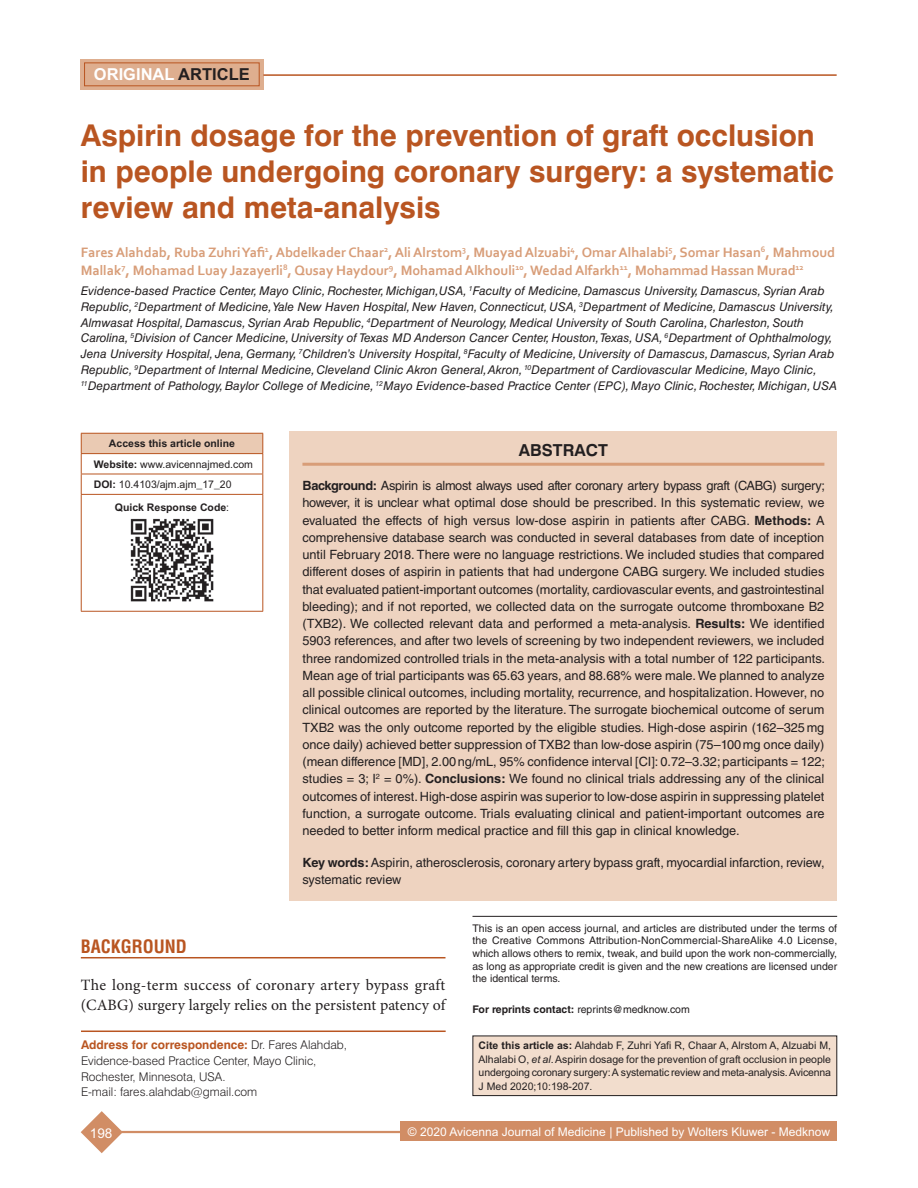
<style>
.page{position:relative;width:918px;height:1188px;background:#fff}
.page>*{position:absolute;margin:0;border:0;box-sizing:border-box;transform-origin:0 0}
.t1{font:700 30px/36px "Swiss 721 BT";color:#b95521}
.t2{font:700 condensed 18px "Helvetica LT Std";color:#b95521}
.t3{font:700 16.5px "Arial MT Std";color:#fff}
.t4{font:700 16.5px "Swiss 721 BT";color:#231f20}
.t5{font:15.75px/19.5px "Minion Pro";letter-spacing:.005em;color:#231f20}
.t6{font:700 14.25px/18px "Corbel";letter-spacing:-.005em;color:#d89d78}
.t7{font:13.5px "Arial MT Std";color:#fff}
.t8{font:12.75px/17.2px "Helvetica LT Std";letter-spacing:-.005em;color:#231f20;text-align:justify}
.t9{font:italic 12px/15.8px "Helvetica LT Std";color:#231f20}
.t10{font:300 12px/15.8px "Swiss 721 BT";color:#231f20}
.t11{font:12px "Arial MT Std";color:#fff}
.t12{font:10.5px/12.6px "Helvetica LT Std";color:#231f20;text-align:justify}
.t13{font:10.5px/13.5px "Arial MT Std";color:#231f20}
.t14{font:700 10.5px "Arial MT Std";color:#231f20}
.s1{color:#231f20}
.s2{font-weight:700}
.s3{font-weight:400}
.s4{font-weight:700;color:#b95521}
.s5{font-style:italic}
</style>
<div class="page">
<svg style="left:81px;top:1111px;width:42px;height:42px"></svg>
<hr style="left:120px;top:1131px;width:382px;height:2px;background:#d18d65">
<div style="left:401px;top:1122px;width:436px;height:19px;background:#d18d65"></div>
<div style="left:80px;top:59px;width:183px;height:31px;background:#deae8f"></div>
<div style="left:84px;top:63px;width:176px;height:23px;border:1px solid #b95521"></div>
<hr style="left:263px;top:74px;width:574px;height:2px;background:#b95521">
<div style="left:81px;top:433px;width:182px;height:21px;background:#eacab3"></div>
<hr style="left:81px;top:433px;width:182px;height:1px;background:#b95521">
<hr style="left:81px;top:453px;width:182px;height:1px;background:#b95521">
<svg style="left:81px;top:434px;width:1px;height:60px"></svg>
<svg style="left:262px;top:434px;width:1px;height:60px"></svg>
<hr style="left:81px;top:474px;width:182px;height:1px;background:#b95521">
<hr style="left:81px;top:495px;width:1px;height:116px;background:#b95521">
<hr style="left:262px;top:495px;width:1px;height:116px;background:#b95521">
<hr style="left:81px;top:494px;width:182px;height:1px;background:#b95521">
<hr style="left:81px;top:611px;width:182px;height:1px;background:#b95521">
<img style="left:130px;top:519px;width:84px;height:83px">
<div style="left:290px;top:432px;width:547px;height:58px;background:#eed3c0"></div>
<hr style="left:302px;top:463px;width:522px;height:3px;background:#d89d78">
<div style="left:290px;top:467px;width:547px;height:387px;background:#eed3c0"></div>
<div style="left:290px;top:843px;width:547px;height:58px;background:#eed3c0"></div>
<hr style="left:81px;top:957px;width:365px;height:1px;background:#b95521">
<hr style="left:81px;top:1031px;width:365px;height:1px;background:#b95521">
<hr style="left:472px;top:916px;width:365px;height:1px;background:#231f20">
<div style="left:473px;top:1036px;width:364px;height:60px;background:#f2ddcd"></div>
<div style="left:472px;top:1036px;width:365px;height:60px;border:1px solid #231f20"></div>
<p class="t3" style="left:94px;top:65px;width:157px">ORIGINAL <span class="s1">ARTICLE</span></p>
<h1 class="t1" style="left:81px;top:117px;width:755px">Aspirin dosage for the prevention of graft occlusion in people undergoing coronary surgery: a systematic review and meta-analysis</h1>
<p class="t6" style="left:81px;top:243px;width:756px">Fares Alahdab, Ruba ZuhriYafi<sup>1</sup>, Abdelkader Chaar<sup>2</sup>, Ali Alrstom<sup>3</sup>, Muayad Alzuabi<sup>4</sup>, Omar Alhalabi<sup>5</sup>, Somar Hasan<sup>6</sup>, Mahmoud<br>Mallak<sup>7</sup>, Mohamad Luay Jazayerli<sup>8</sup>, Qusay Haydour<sup>9</sup>, Mohamad Alkhouli<sup>10</sup>, Wedad Alfarkh<sup>11</sup>, Mohammad Hassan Murad<sup>12</sup></p>
<p class="t9" style="left:81px;top:283px;width:758px">Evidence-based Practice Center, Mayo Clinic, Rochester, Michigan,USA, <sup>1</sup>Faculty of Medicine, Damascus University, Damascus, Syrian Arab Republic, <sup>2</sup>Department of Medicine,Yale New Haven Hospital, New Haven, Connecticut, USA, <sup>3</sup>Department of Medicine, Damascus University, Almwasat Hospital, Damascus, Syrian Arab Republic, <sup>4</sup>Department of Neurology, Medical University of South Carolina, Charleston, South Carolina, <sup>5</sup>Division of Cancer Medicine, University of Texas MD Anderson Cancer Center, Houston,Texas, USA, <sup>6</sup>Department of Ophthalmology, Jena University Hospital, Jena, Germany, <sup>7</sup>Children’s University Hospital, <sup>8</sup>Faculty of Medicine, University of Damascus, Damascus, Syrian Arab Republic, <sup>9</sup>Department of Internal Medicine, Cleveland Clinic Akron General, Akron, <sup>10</sup>Department of Cardiovascular Medicine, Mayo Clinic, <sup>11</sup>Department of Pathology, Baylor College of Medicine, <sup>12</sup>Mayo Evidence-based Practice Center (EPC), Mayo Clinic, Rochester, Michigan, USA</p>
<p class="t13" style="left:94px;top:433px;width:161px;line-height:20.4px;text-indent:15px"><span class="s2">Access this article online<br>Website:</span> www.avicennajmed.com<br><span class="s2">DOI:</span> 10.4103/ajm.ajm_17_20</p>
<p class="t14" style="left:115px;top:501px;width:116px">Quick Response Code<span class="s3">:</span></p>
<p class="t4" style="left:519px;top:440px;width:91px">ABSTRACT</p>
<p class="t8" style="left:302px;top:477px;width:524px"><span class="s2">Background:</span> Aspirin is almost always used after coronary artery bypass graft (CABG) surgery; however, it is unclear what optimal dose should be prescribed. In this systematic review, we evaluated the effects of high versus low-dose aspirin in patients after CABG. <span class="s2">Methods:</span> A comprehensive database search was conducted in several databases from date of inception until February 2018. There were no language restrictions. We included studies that compared different doses of aspirin in patients that had undergone CABG surgery. We included studies that evaluated patient-important outcomes (mortality, cardiovascular events, and gastrointestinal bleeding); and if not reported, we collected data on the surrogate outcome thromboxane B2 (TXB2). We collected relevant data and performed a meta-analysis. <span class="s2">Results:</span> We identified 5903 references, and after two levels of screening by two independent reviewers, we included three randomized controlled trials in the meta-analysis with a total number of 122 participants.<br>Mean age of trial participants was 65.63 years, and 88.68% were male. We planned to analyze all possible clinical outcomes, including mortality, recurrence, and hospitalization. However, no clinical outcomes are reported by the literature. The surrogate biochemical outcome of serum TXB2 was the only outcome reported by the eligible studies. High-dose aspirin (162–325mg once daily) achieved better suppression of TXB2 than low-dose aspirin (75–100mg once daily) (mean difference [MD], 2.00ng/mL, 95% confidence interval [CI]: 0.72–3.32; participants = 122; studies = 3; I<sup>2</sup> = 0%). <span class="s2">Conclusions:</span> We found no clinical trials addressing any of the clinical outcomes of interest. High-dose aspirin was superior to low-dose aspirin in suppressing platelet function, a surrogate outcome. Trials evaluating clinical and patient-important outcomes are needed to better inform medical practice and fill this gap in clinical knowledge.</p>
<p class="t8" style="left:302px;top:854px;width:524px"><span class="s2">Key words:</span> Aspirin, atherosclerosis, coronary artery bypass graft, myocardial infarction, review, systematic review</p>
<h2 class="t2" style="left:81px;top:935px;width:108px">BACKGROUND</h2>
<p class="t5" style="left:81px;top:976px;width:366px">The long-term success of coronary artery bypass graft (CABG) surgery largely relies on the persistent patency of</p>
<p class="t10" style="left:81px;top:1037px;width:267px"><span class="s4">Address for correspondence:</span> Dr. Fares Alahdab, Evidence-based Practice Center, Mayo Clinic, Rochester, Minnesota, USA.<br>E-mail: fares.alahdab@gmail.com</p>
<p class="t12" style="left:472px;top:922px;width:366px">This is an open access journal, and articles are distributed under the terms of the Creative Commons Attribution-NonCommercial-ShareAlike 4.0 License, which allows others to remix, tweak, and build upon the work non-commercially, as long as appropriate credit is given and the new creations are licensed under the identical terms.</p>
<p class="t12" style="left:472px;top:1003px;width:219px"><span class="s2">For reprints contact:</span> reprints@medknow.com</p>
<p class="t13" style="left:479px;top:1039px;width:354px;text-align:justify"><span class="s2">Cite this article as:</span> Alahdab F, Zuhri Yafi R, Chaar A, Alrstom A, Alzuabi M, Alhalabi O, <span class="s5">et al</span>. Aspirin dosage for the prevention of graft occlusion in people undergoing coronary surgery: A systematic review and meta-analysis. Avicenna J Med 2020;10:198-207.</p>
<p class="t7" style="left:90px;top:1125px;width:24px">198</p>
<p class="t11" style="left:408px;top:1125px;width:424px">© 2020 Avicenna Journal of Medicine | Published by Wolters Kluwer - Medknow</p>
</div>
